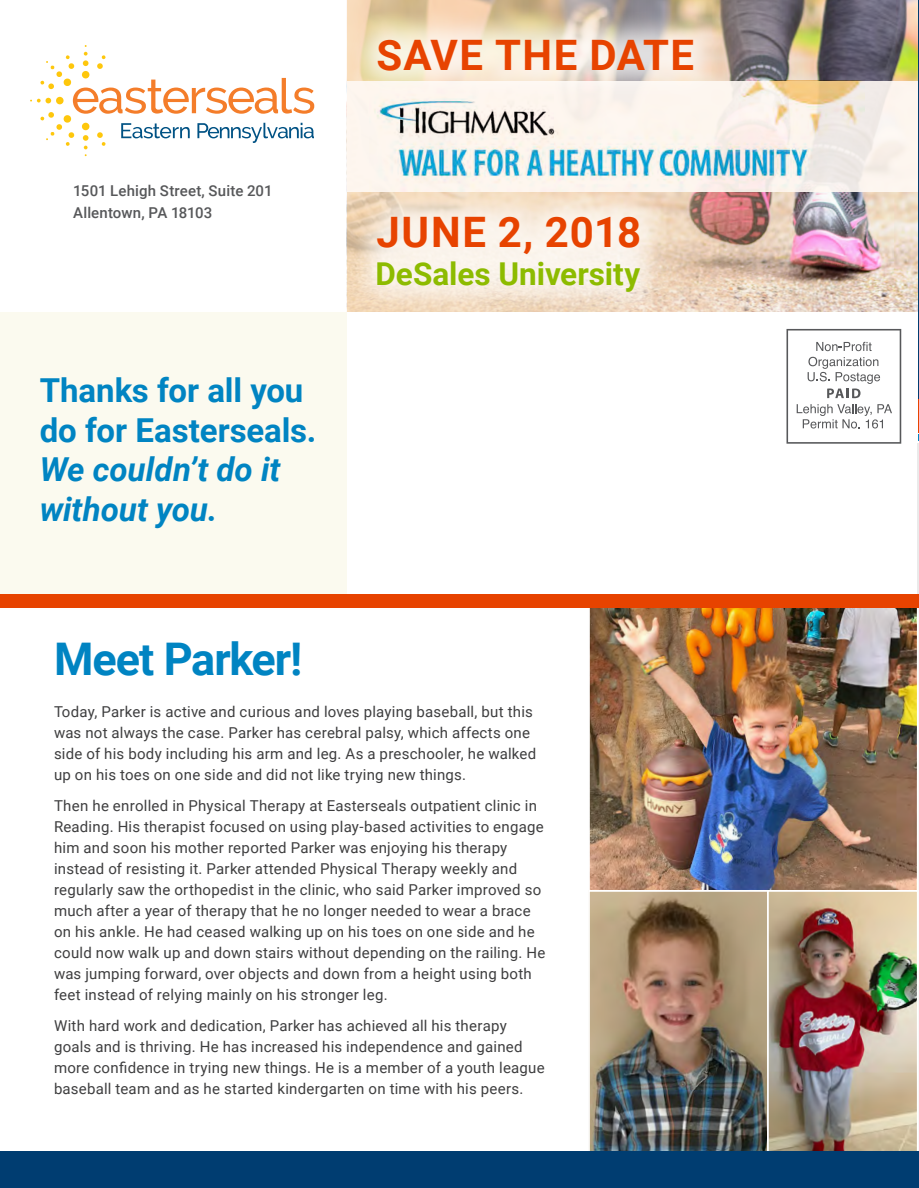
<style>
.page{position:relative;width:919px;height:1188px;background:#fff}
.page>*{position:absolute;margin:0;border:0;box-sizing:border-box;transform-origin:0 0}
.t1{font:700 45px "Roboto";letter-spacing:-.025em;color:#0084c2}
.t2{font:700 42px "Roboto";letter-spacing:.03em;color:#e74300}
.t3{font:700 33px/39.6px "Roboto";letter-spacing:-.005em;color:#0084c2}
.t4{font:700 31.5px "Roboto";letter-spacing:-.005em;color:#8dbb00}
.t5{font:15px/21px "Roboto";letter-spacing:.015em;color:#3e3e3f}
.t6{font:500 15px "Roboto";letter-spacing:.005em;color:#57585a}
.s1{font-style:italic}
</style>
<div class="page">
<img style="left:591px;top:608px;width:325px;height:282px">
<img style="left:589px;top:891px;width:178px;height:260px">
<img style="left:768px;top:891px;width:151px;height:260px">
<div style="left:0;top:312px;width:347px;height:292px;background:#fbfaef"></div>
<hr style="left:918px;top:0;width:1px;height:427px;background:#003d71">
<hr style="left:918px;top:399px;width:1px;height:33px;background:#e74300">
<div style="left:0;top:1151px;width:919px;height:37px;background:#003d71"></div>
<svg style="left:786px;top:329px;width:115px;height:115px"></svg>
<div style="left:0;top:594px;width:919px;height:14px;background:#e74300"></div>
<svg style="left:30px;top:45px;width:284px;height:111px"></svg>
<img style="left:347px;top:0;width:570px;height:312px">
<div style="left:347px;top:81px;width:570px;height:111px;background:#fff9f4"></div>
<img style="left:724px;top:81px;width:140px;height:111px">
<div style="left:345px;top:9px;width:379px;height:313px;background:#fff;opacity:.75"></div>
<p class="t6" style="left:73px;top:180px;width:201px">1501 Lehigh Street, Suite 201</p>
<p class="t6" style="left:73px;top:202px;width:141px">Allentown, PA 18103</p>
<p class="t3" style="left:40px;top:369px;width:278px">Thanks for all you do for Easterseals.<br><span class="s1">We couldn’t do it without you.</span></p>
<p class="t2" style="left:376px;top:26px;width:319px">SAVE THE DATE</p>
<p class="t2" style="left:376px;top:203px;width:266px">JUNE 2, 2018</p>
<p class="t4" style="left:376px;top:251px;width:266px">DeSales University</p>
<p class="t1" style="left:54px;top:628px;width:250px">Meet Parker!</p>
<p class="t5" style="left:54px;top:700px;width:484px">Today, Parker is active and curious and loves playing baseball, but this was not always the case. Parker has cerebral palsy, which affects one side of his body including his arm and leg. As a preschooler, he walked up on his toes on one side and did not like trying new things.</p>
<p class="t5" style="left:54px;top:795px;width:493px">Then he enrolled in Physical Therapy at Easterseals outpatient clinic in Reading. His therapist focused on using play-based activities to engage him and soon his mother reported Parker was enjoying his therapy instead of resisting it. Parker attended Physical Therapy weekly and regularly saw the orthopedist in the clinic, who said Parker improved so much after a year of therapy that he no longer needed to wear a brace on his ankle. He had ceased walking up on his toes on one side and he could now walk up and down stairs without depending on the railing. He was jumping forward, over objects and down from a height using both feet instead of relying mainly on his stronger leg.</p>
<p class="t5" style="left:54px;top:1015px;width:492px">With hard work and dedication, Parker has achieved all his therapy goals and is thriving. He has increased his independence and gained more confidence in trying new things. He is a member of a youth league baseball team and as he started kindergarten on time with his peers.</p>
</div>
